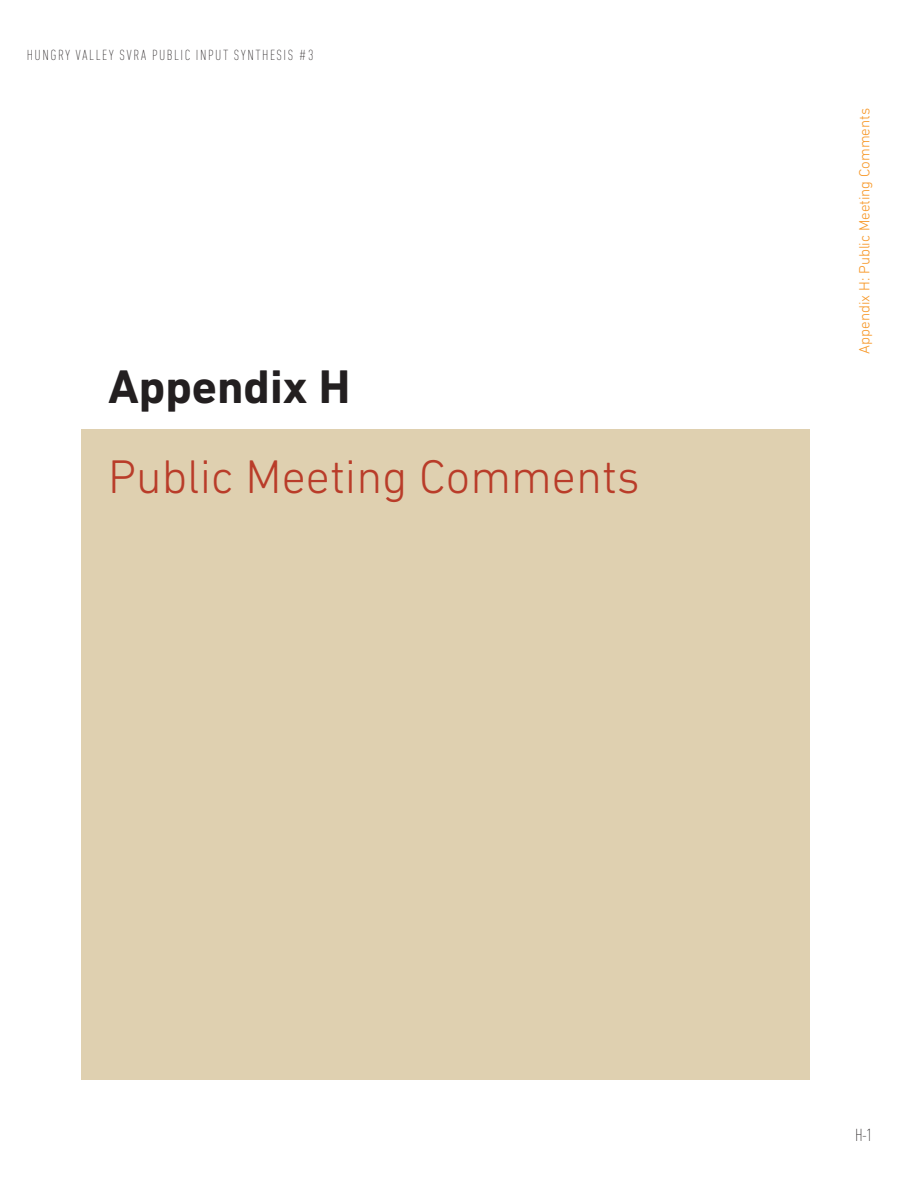
<style>
.page{position:relative;width:918px;height:1188px;background:#fff}
.page>*{position:absolute;margin:0;border:0;box-sizing:border-box;transform-origin:0 0}
.t1{font:300 48px "DIN Next LT Pro";color:#b93c29}
.t2{font:700 48px "DIN Next LT Pro";color:#231f20}
.t3{font:200 condensed 18px "DIN Next LT Pro";color:#231f20}
.t4{font:200 condensed 15px "DIN Next LT Pro";letter-spacing:.1em;color:#231f20}
.t5{font:300 15px "DIN Next LT Pro";color:#f79522}
</style>
<div class="page">
<div style="left:81px;top:430px;width:729px;height:650px;background:#dfd0b0"></div>
<p class="t4" style="left:27px;top:46px;width:288px">HUNGRY VALLEY SVRA PUBLIC INPUT SYNTHESIS #3</p>
<h1 class="t2" style="left:108px;top:358px;width:244px">Appendix H</h1>
<h1 class="t1" style="left:108px;top:449px;width:534px">Public Meeting Comments</h1>
<p class="t5" style="left:856px;top:354px;width:247px;rotate:-90deg">Appendix H: Public Meeting Comments</p>
<p class="t3" style="left:855px;top:1124px;width:19px">H-1</p>
</div>
